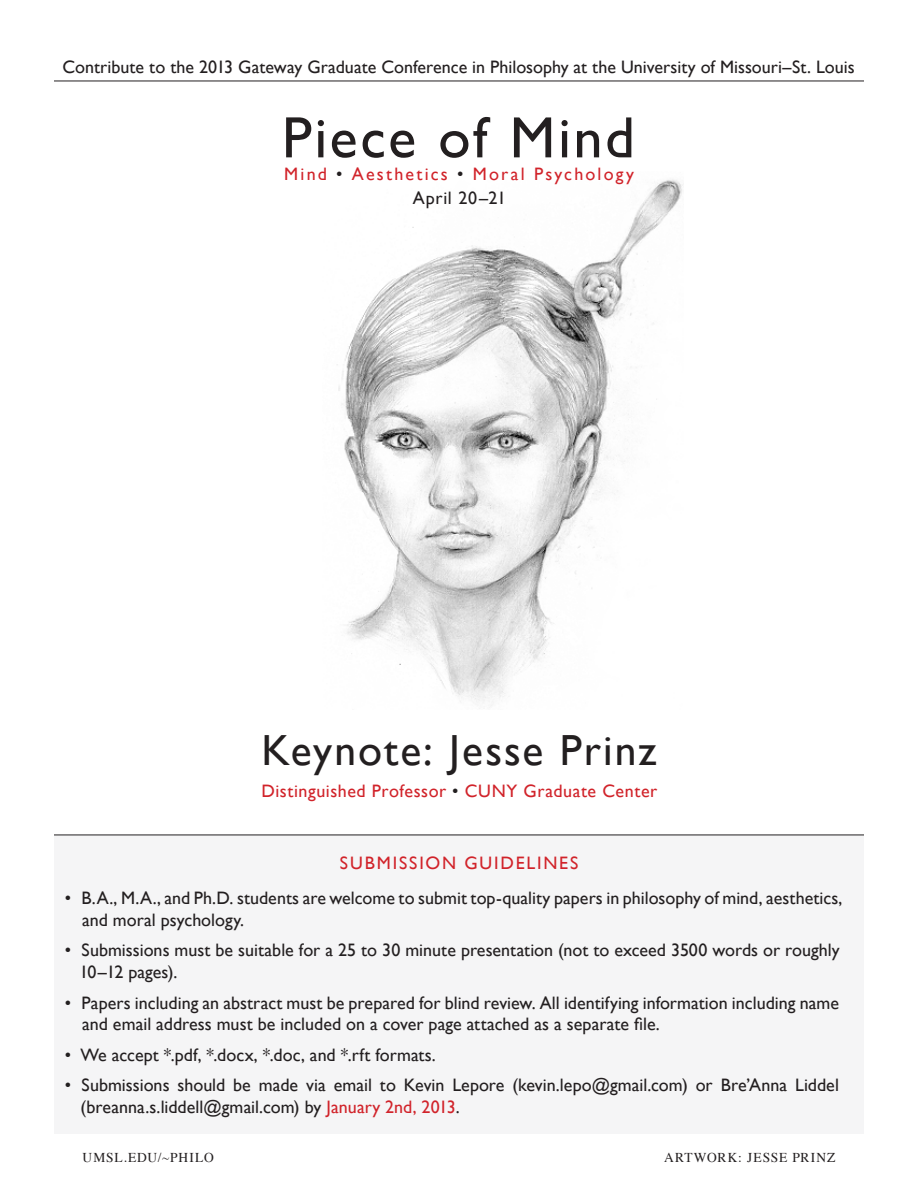
<style>
.page{position:relative;width:918px;height:1188px;background:#fff}
.page>*{position:absolute;margin:0;border:0;box-sizing:border-box;transform-origin:0 0}
.t1{font:58.5px "Gill Sans";letter-spacing:.04em;color:#231f20}
.t2{font:43.5px "Gill Sans";letter-spacing:.045em;color:#231f20}
.t3{font:18px/21.6px "Gill Sans";color:#231f20}
.t4{font:18px "Gill Sans";letter-spacing:.03em;color:#d1232a}
.t5{font:18px "Gill Sans";letter-spacing:.12em;color:#d1232a}
.t6{font:18px "Gill Sans";letter-spacing:.095em;color:#d1232a}
.t7{font:18px "Gill Sans";letter-spacing:.04em;color:#231f20}
.t8{font:13.5px "Times";letter-spacing:.07em;color:#231f20}
.s1{color:#231f20}
.s2{color:#d1232a}
</style>
<div class="page">
<div style="left:54px;top:835px;width:810px;height:299px;background:#f5f5f6"></div>
<img style="left:337px;top:179px;width:346px;height:527px">
<hr style="left:54px;top:81px;width:810px;height:1px;background:#231f20">
<hr style="left:54px;top:835px;width:810px;height:1px;background:#231f20">
<p class="t3" style="left:62px;top:56px;width:794px">Contribute to the 2013 Gateway Graduate Conference in Philosophy at the University of Missouri–St. Louis</p>
<p class="t1" style="left:282px;top:103px;width:354px">Piece of Mind</p>
<p class="t5" style="left:284px;top:164px;width:351px">Mind <span class="s1">•</span> Aesthetics <span class="s1">•</span> Moral Psychology</p>
<p class="t7" style="left:413px;top:187px;width:95px">April 20–21</p>
<p class="t2" style="left:262px;top:725px;width:397px">Keynote: Jesse Prinz</p>
<p class="t4" style="left:261px;top:781px;width:398px">Distinguished Professor <span class="s1">•</span> CUNY Graduate Center</p>
<p class="t6" style="left:340px;top:852px;width:240px">SUBMISSION GUIDELINES</p>
<p class="t3" style="left:82px;top:887px;width:762px;text-indent:-17px">• B.A., M.A., and Ph.D. students are welcome to submit top-quality papers in philosophy of mind, aesthetics, and moral psychology.</p>
<p class="t3" style="left:79px;top:939px;width:762px;text-indent:-15px">• Submissions must be suitable for a 25 to 30 minute presentation (not to exceed 3500 words or roughly<br>10–12 pages).</p>
<p class="t3" style="left:82px;top:992px;width:758px;text-indent:-17px">• Papers including an abstract must be prepared for blind review. All identifying information including name and email address must be included on a cover page attached as a separate file.</p>
<p class="t3" style="left:65px;top:1044px;width:373px">• We accept *.pdf, *.docx, *.doc, and *.rft formats.</p>
<p class="t3" style="left:81px;top:1074px;width:760px;text-indent:-16px">• Submissions should be made via email to Kevin Lepore (kevin.lepo@gmail.com) or Bre’Anna Liddel (breanna.s.liddell@gmail.com) by <span class="s2">January 2nd, 2013</span>.</p>
<p class="t8" style="left:82px;top:1145px;width:133px">UMSL.EDU/~PHILO</p>
<p class="t8" style="left:664px;top:1145px;width:173px">ARTWORK: JESSE PRINZ</p>
</div>
